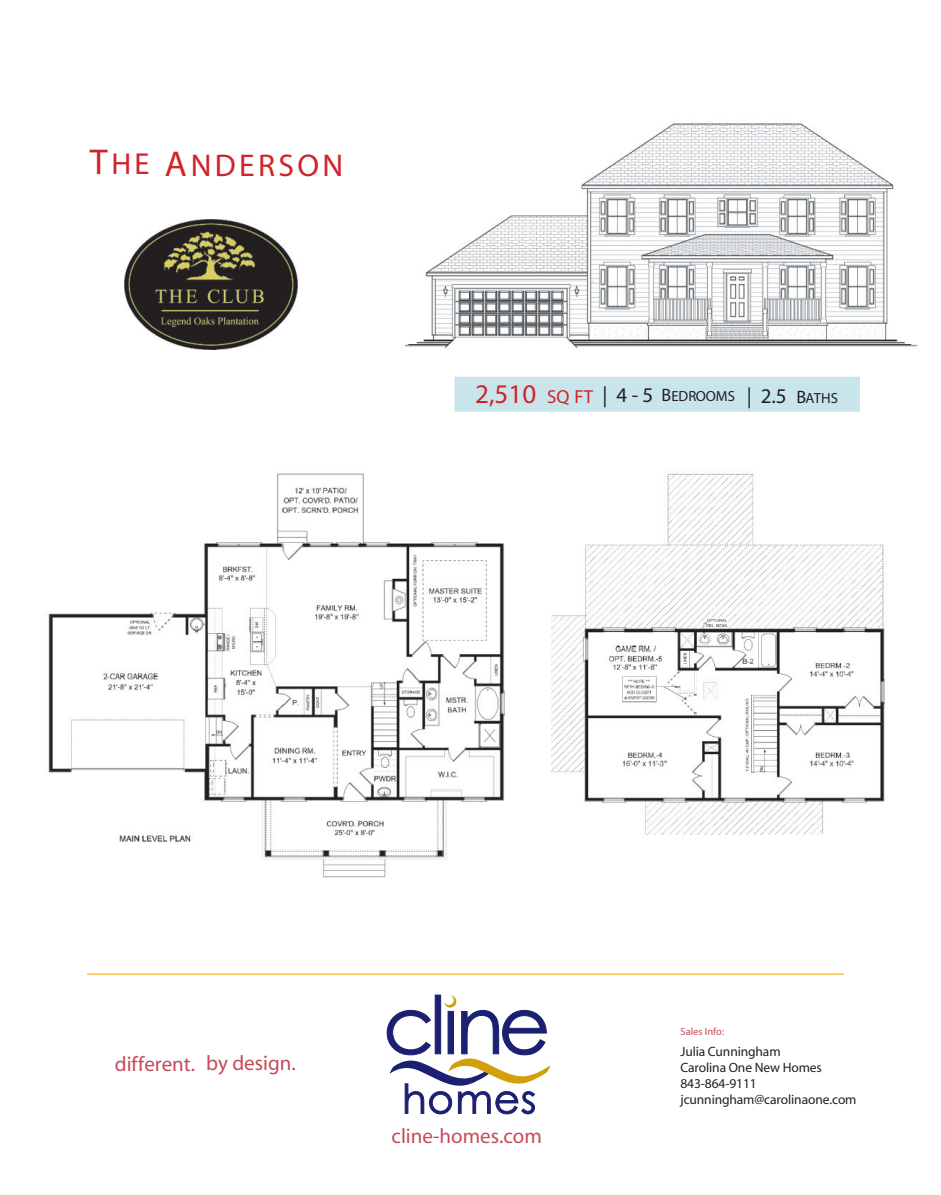
<style>
.page{position:relative;width:941px;height:1195px;background:#fff}
.page>*{position:absolute;margin:0;border:0;box-sizing:border-box;transform-origin:0 0}
.t1{font:31.5px "Times";letter-spacing:.105em;color:#d1232a}
.t2{font:500 21px "Futura Std";color:#c54a58}
.t3{font:700 21px "Futura Std";color:#c54b58}
.t4{font:14.7px "Goudy Old Style T";color:#231f20}
.t5{font:500 13.5px/16.2px "Futura Std";letter-spacing:-.01em;color:#231f20}
.t6{font:700 10.5px "Futura Std";color:#c54b58}
.s1{font-size:36px}
.s2{font-size:30.45px}
.s3{font-size:27px;color:#d1232a}
.s4{font-size:18.9px;color:#d1232a}
.s5{font-size:21px}
.s6{font-size:18px}
.s7{font-weight:700}
</style>
<div class="page">
<div style="left:454px;top:377px;width:405px;height:35px;background:#c8e5ec"></div>
<svg style="left:87px;top:973px;width:757px;height:2px"></svg>
<svg style="left:386px;top:994px;width:164px;height:121px"></svg>
<img style="left:405px;top:123px;width:512px;height:226px">
<img style="left:551px;top:473px;width:334px;height:361px">
<img style="left:48px;top:473px;width:457px;height:405px">
<img style="left:124px;top:220px;width:173px;height:130px">
<h1 class="t1" style="left:90px;top:150px;width:255px"><span class="s1">T</span><span class="s2">HE</span> <span class="s1">A</span>NDERSON</h1>
<p class="t4" style="left:475px;top:389px;width:364px"><span class="s3">2,510</span> <span class="s4">SQ FT</span> <span class="s5">| 4 - 5</span> <span class="s6">B</span>EDROOMS <span class="s5">| 2.5</span> <span class="s6">B</span>ATHS</p>
<h2 class="t2" style="left:115px;top:1054px;width:182px">different. <span class="s7">by design.</span></h2>
<h2 class="t3" style="left:391px;top:1125px;width:152px">cline-homes.com</h2>
<p class="t6" style="left:680px;top:1026px;width:45px">Sales Info:</p>
<p class="t5" style="left:680px;top:1044px;width:177px">Julia Cunningham<br>Carolina One New Homes<br>843-864-9111 jcunningham@carolinaone.com</p>
</div>
